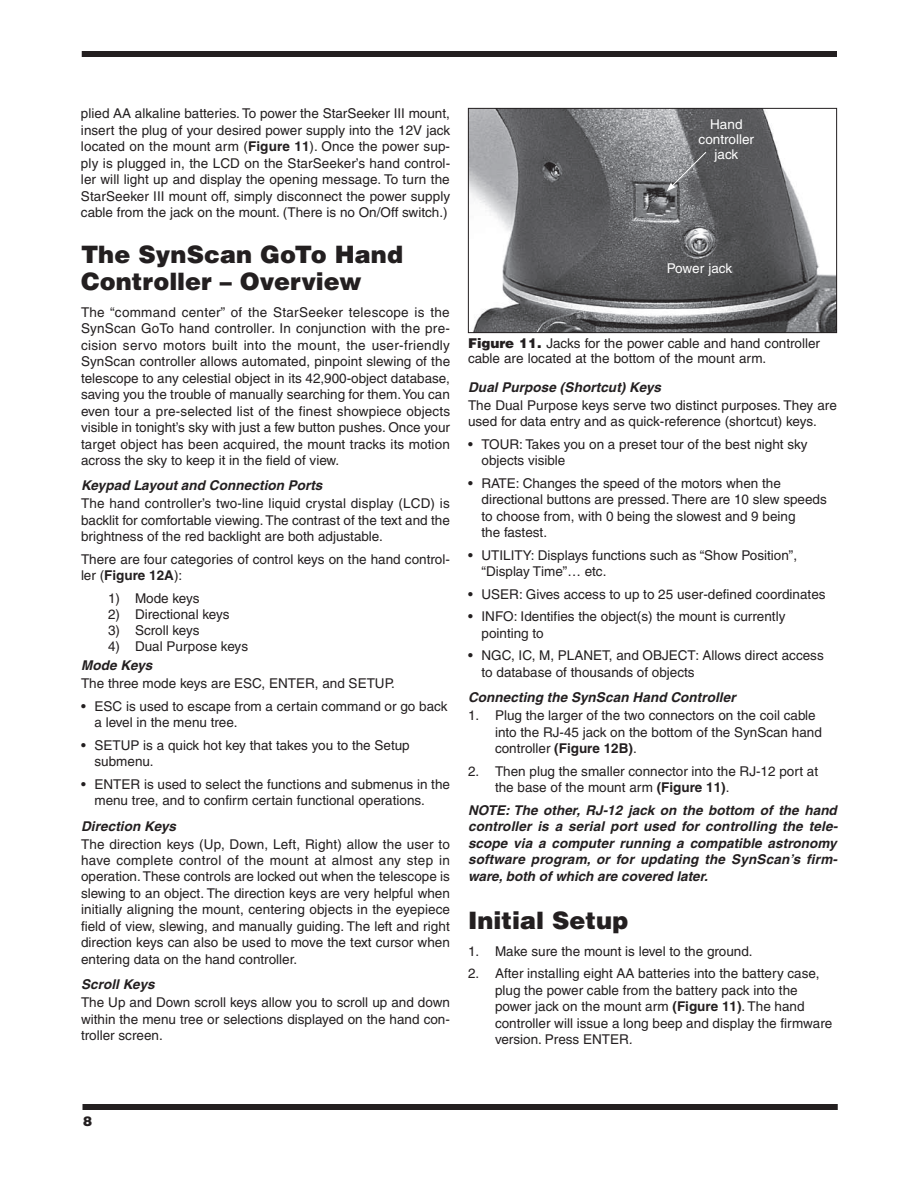
<style>
.page{position:relative;width:918px;height:1188px;background:#fff}
.page>*{position:absolute;margin:0;border:0;box-sizing:border-box;transform-origin:0 0}
.t1{font:900 24px/27px "Helvetica";color:#231f20}
.t2{font:13.5px/16.5px "Helvetica";color:#231f20}
.t3{font:italic 700 13.5px/16.5px "Helvetica";letter-spacing:.005em;color:#231f20;text-align:justify}
.t4{font:13.5px/15px "Helvetica";color:#fff;text-align:center}
.t5{font:900 13.5px "Helvetica";color:#231f20}
.s1{font-weight:700}
.s2{font-weight:900}
.s3{font-style:italic}
</style>
<div class="page">
<div style="left:82px;top:51px;width:755px;height:6px;background:#231f20"></div>
<div style="left:82px;top:1104px;width:756px;height:6px;background:#231f20"></div>
<img style="left:470px;top:110px;width:365px;height:221px">
<div style="left:468px;top:108px;width:369px;height:225px;border:1px solid #231f20"></div>
<svg style="left:667px;top:151px;width:40px;height:40px;background:#818285"></svg>
<p class="t2" style="left:81px;top:105px;width:371px;text-align:justify">plied AA alkaline batteries. To power the StarSeeker III mount, insert the plug of your desired power supply into the 12V jack located on the mount arm (<span class="s1">Figure 11</span>). Once the power sup&shy;ply is plugged in, the LCD on the StarSeeker’s hand control&shy;ler will light up and display the opening message. To turn the StarSeeker III mount off, simply disconnect the power supply cable from the jack on the mount. (There is no On/Off switch.)</p>
<h1 class="t1" style="left:81px;top:240px;width:324px">The SynScan GoTo Hand<br>Controller – Overview</h1>
<p class="t2" style="left:81px;top:304px;width:371px;text-align:justify">The “command center” of the StarSeeker telescope is the SynScan GoTo hand controller. In conjunction with the pre&shy;cision servo motors built into the mount, the user-friendly SynScan controller allows automated, pinpoint slewing of the telescope to any celestial object in its 42,900-object database, saving you the trouble of manually searching for them. You can even tour a pre-selected list of the finest showpiece objects visible in tonight’s sky with just a few button pushes. Once your target object has been acquired, the mount tracks its motion across the sky to keep it in the field of view.</p>
<p class="t3" style="left:81px;top:477px;width:243px">Keypad Layout and Connection Ports</p>
<p class="t2" style="left:81px;top:495px;width:370px;text-align:justify">The hand controller’s two-line liquid crystal display (LCD) is backlit for comfortable viewing. The contrast of the text and the brightness of the red backlight are both adjustable.</p>
<p class="t2" style="left:81px;top:551px;width:370px">There are four categories of control keys on the hand control&shy;ler (<span class="s1">Figure 12A</span>):</p>
<p class="t2" style="left:108px;top:589px;width:93px">1) Mode keys</p>
<p class="t2" style="left:108px;top:606px;width:123px">2) Directional keys</p>
<p class="t2" style="left:108px;top:622px;width:93px">3) Scroll keys</p>
<p class="t2" style="left:108px;top:638px;width:142px">4) Dual Purpose keys</p>
<p class="t3" style="left:81px;top:657px;width:73px">Mode Keys</p>
<p class="t2" style="left:81px;top:675px;width:315px">The three mode keys are ESC, ENTER, and SETUP.</p>
<p class="t2" style="left:94px;top:698px;width:354px;text-indent:-14px">• ESC is used to escape from a certain command or go back a level in the menu tree.</p>
<p class="t2" style="left:94px;top:737px;width:317px;text-indent:-14px">• SETUP is a quick hot key that takes you to the Setup submenu.</p>
<p class="t2" style="left:94px;top:776px;width:357px;text-indent:-14px">• ENTER is used to select the functions and submenus in the menu tree, and to confirm certain functional operations.</p>
<p class="t3" style="left:81px;top:817px;width:96px">Direction Keys</p>
<p class="t2" style="left:81px;top:835px;width:371px;text-align:justify">The direction keys (Up, Down, Left, Right) allow the user to have complete control of the mount at almost any step in operation. These controls are locked out when the telescope is slewing to an object. The direction keys are very helpful when initially aligning the mount, centering objects in the eyepiece field of view, slewing, and manually guiding. The left and right direction keys can also be used to move the text cursor when entering data on the hand controller.</p>
<p class="t3" style="left:81px;top:976px;width:75px">Scroll Keys</p>
<p class="t2" style="left:81px;top:994px;width:371px;text-align:justify">The Up and Down scroll keys allow you to scroll up and down within the menu tree or selections displayed on the hand con&shy;troller screen.</p>
<p class="t4" style="left:699px;top:117px;width:57px">Hand controller jack</p>
<p class="t4" style="left:667px;top:261px;width:67px">Power jack</p>
<p class="t2" style="left:468px;top:336px;width:354px;line-height:15px"><span class="s2">Figure 11.</span> Jacks for the power cable and hand controller cable are located at the bottom of the mount arm.</p>
<p class="t3" style="left:468px;top:379px;width:194px">Dual Purpose (Shortcut) Keys</p>
<p class="t2" style="left:468px;top:397px;width:370px">The Dual Purpose keys serve two distinct purposes. They are used for data entry and as quick-reference (shortcut) keys.</p>
<p class="t2" style="left:482px;top:436px;width:328px;text-indent:-14px">• TOUR: Takes you on a preset tour of the best night sky objects visible</p>
<p class="t2" style="left:482px;top:475px;width:347px;text-indent:-14px">• RATE: Changes the speed of the motors when the directional buttons are pressed. There are 10 slew speeds to choose from, with 0 being the slowest and 9 being<br>the fastest.</p>
<p class="t2" style="left:482px;top:547px;width:317px;text-indent:-14px">• UTILITY: Displays functions such as “Show Position”, “Display Time”… etc.</p>
<p class="t2" style="left:468px;top:586px;width:359px">• USER: Gives access to up to 25 user-defined coordinates</p>
<p class="t2" style="left:482px;top:608px;width:305px;text-indent:-14px">• INFO: Identifies the object(s) the mount is currently pointing to</p>
<p class="t2" style="left:482px;top:647px;width:344px;text-indent:-14px">• NGC, IC, M, PLANET, and OBJECT: Allows direct access to database of thousands of objects</p>
<p class="t3" style="left:468px;top:689px;width:269px">Connecting the SynScan Hand Controller</p>
<p class="t2" style="left:495px;top:707px;width:328px;text-indent:-27px">1. Plug the larger of the two connectors on the coil cable into the RJ-45 jack on the bottom of the SynScan hand controller <span class="s1">(Figure 12B)</span>.</p>
<p class="t2" style="left:495px;top:763px;width:325px;text-indent:-27px">2. Then plug the smaller connector into the RJ-12 port at the base of the mount arm <span class="s1">(Figure 11)</span>.</p>
<p class="t3" style="left:468px;top:801px;width:371px">NOTE: The other, RJ-12 jack on the bottom of the hand controller is a serial port used for controlling the tele&shy;scope via a computer running a compatible astronomy software program, or for updating the SynScan’s firm&shy;ware, both of which are covered later.</p>
<h1 class="t1" style="left:468px;top:906px;width:162px">Initial Setup</h1>
<p class="t2" style="left:468px;top:943px;width:286px">1. Make sure the mount is level to the ground.</p>
<p class="t2" style="left:495px;top:965px;width:339px;text-indent:-27px">2. After installing eight AA batteries into the battery case, plug the power cable from the battery pack into the power jack on the mount arm <span class="s1">(Figure 11)</span>. The hand controller will issue a long beep and display the firmware version. Press ENTER<span class="s3">.</span></p>
<p class="t5" style="left:83px;top:1113px;width:11px">8</p>
</div>
